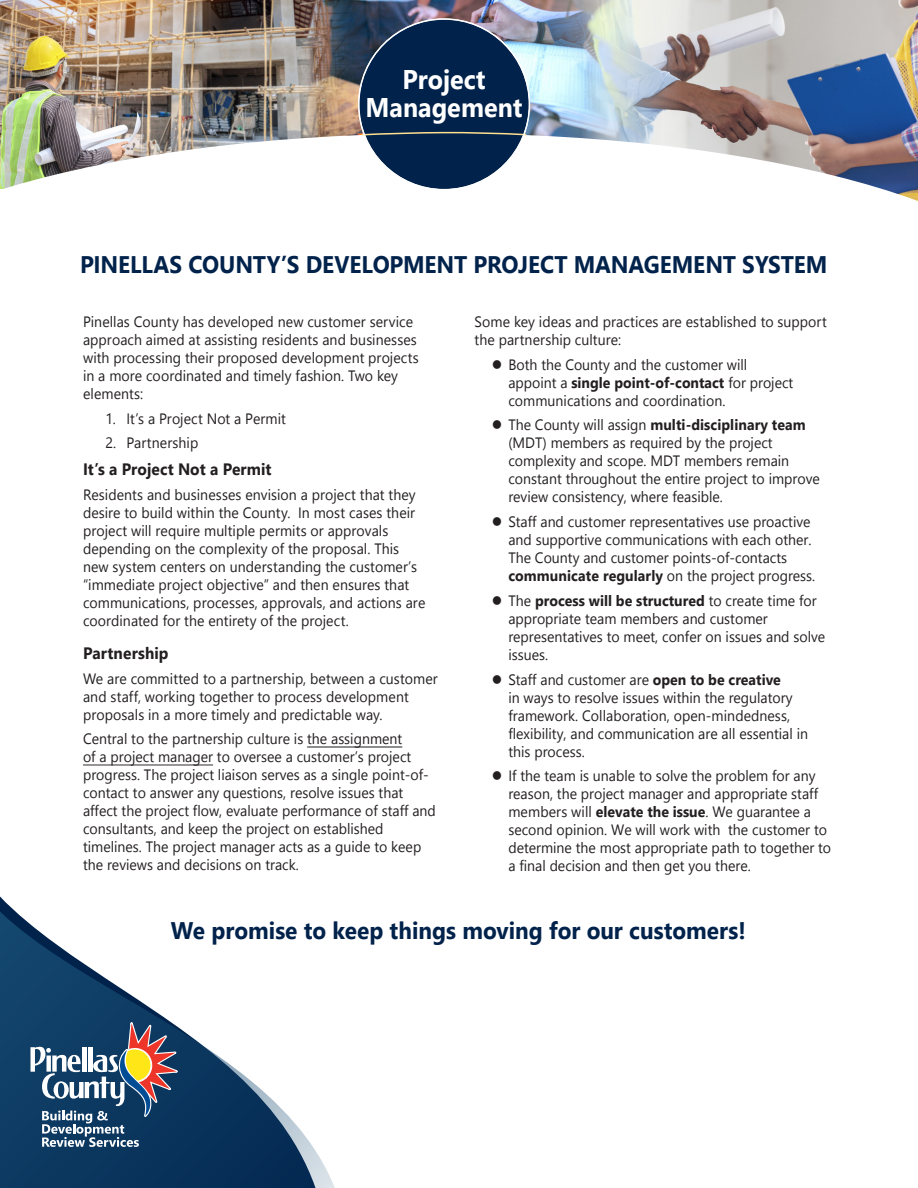
<style>
.page{position:relative;width:918px;height:1188px;background:#fff}
.page>*{position:absolute;margin:0;border:0;box-sizing:border-box;transform-origin:0 0}
.t1{font:700 27px/28.5px "Nirmala UI";color:#fff;text-align:center;scale:.93 1}
.t2{font:700 24px "Nirmala UI";color:#00224b;scale:.94 1}
.t3{font:700 16.5px "Nirmala UI";letter-spacing:.005em;color:#231f20;scale:.94 1}
.t4{font:15px/18px "Nirmala UI";color:#231f20;scale:.94 1}
.s1{font-weight:700}
</style>
<div class="page">
<img style="left:677px;top:0;width:241px;height:133px">
<img style="left:362px;top:0;width:315px;height:133px">
<img style="left:0;top:0;width:362px;height:133px">
<svg style="left:0;top:896px;width:335px;height:292px"></svg>
<svg style="left:30px;top:1019px;width:151px;height:128px;background:#4b637a"></svg>
<img style="left:0;top:133px;width:918px;height:68px">
<div style="left:359px;top:19px;width:170px;height:171px;background:#00224b;border-radius:50%"></div>
<svg style="left:360px;top:131px;width:168px;height:5px"></svg>
<hr style="left:307px;top:747px;width:95px;height:1px;background:#231f20">
<hr style="left:83px;top:765px;width:130px;height:1px;background:#231f20">
<p class="t1" style="left:366px;top:63px;width:170px">Project<br>Management</p>
<p class="t2" style="left:80px;top:245px;width:797px">PINELLAS COUNTY’S DEVELOPMENT PROJECT MANAGEMENT SYSTEM</p>
<p class="t4" style="left:83px;top:312px;width:359px">Pinellas County has developed new customer service approach aimed at assisting residents and businesses with processing their proposed development projects in a more coordinated and timely fashion. Two key elements:</p>
<p class="t4" style="left:106px;top:408px;width:194px">1. It’s a Project Not a Permit</p>
<p class="t4" style="left:106px;top:433px;width:100px">2. Partnership</p>
<p class="t3" style="left:83px;top:456px;width:202px">It’s a Project Not a Permit</p>
<p class="t4" style="left:83px;top:484px;width:366px">Residents and businesses envision a project that they desire to build within the County. In most cases their project will require multiple permits or approvals depending on the complexity of the proposal. This new system centers on understanding the customer’s “immediate project objective” and then ensures that communications, processes, approvals, and actions are coordinated for the entirety of the project.</p>
<p class="t3" style="left:83px;top:640px;width:92px">Partnership</p>
<p class="t4" style="left:83px;top:668px;width:379px">We are committed to a partnership, between a customer and staff, working together to process development proposals in a more timely and predictable way.</p>
<p class="t4" style="left:83px;top:729px;width:377px">Central to the partnership culture is the assignment<br>of a project manager to oversee a customer’s project progress. The project liaison serves as a single point-of&shy;contact to answer any questions, resolve issues that affect the project flow, evaluate performance of staff and consultants, and keep the project on established timelines. The project manager acts as a guide to keep the reviews and decisions on track.</p>
<p class="t4" style="left:475px;top:312px;width:376px">Some key ideas and practices are established to support the partnership culture:</p>
<p class="t4" style="left:508px;top:354px;width:305px">Both the County and the customer will appoint a <span class="s1">single point-of-contact</span> for project communications and coordination.</p>
<p class="t4" style="left:508px;top:415px;width:333px">The County will assign <span class="s1">multi-disciplinary team </span>(MDT) members as required by the project complexity and scope. MDT members remain constant throughout the entire project to improve review consistency, where feasible.</p>
<p class="t4" style="left:508px;top:512px;width:328px">Staff and customer representatives use proactive and supportive communications with each other.<br>The County and customer points-of-contacts <span class="s1">communicate regularly</span> on the project progress.</p>
<p class="t4" style="left:508px;top:591px;width:339px">The <span class="s1">process will be structured</span> to create time for appropriate team members and customer representatives to meet, confer on issues and solve issues.</p>
<p class="t4" style="left:508px;top:669px;width:320px">Staff and customer are <span class="s1">open to be creative<br></span>in ways to resolve issues within the regulatory framework. Collaboration, open-mindedness, flexibility, and communication are all essential in this process.</p>
<p class="t4" style="left:508px;top:766px;width:345px">If the team is unable to solve the problem for any reason, the project manager and appropriate staff members will <span class="s1">elevate the issue</span>. We guarantee a second opinion. We will work with the customer to determine the most appropriate path to together to a final decision and then get you there.</p>
<p class="t2" style="left:171px;top:911px;width:613px">We promise to keep things moving for our customers!</p>
</div>
